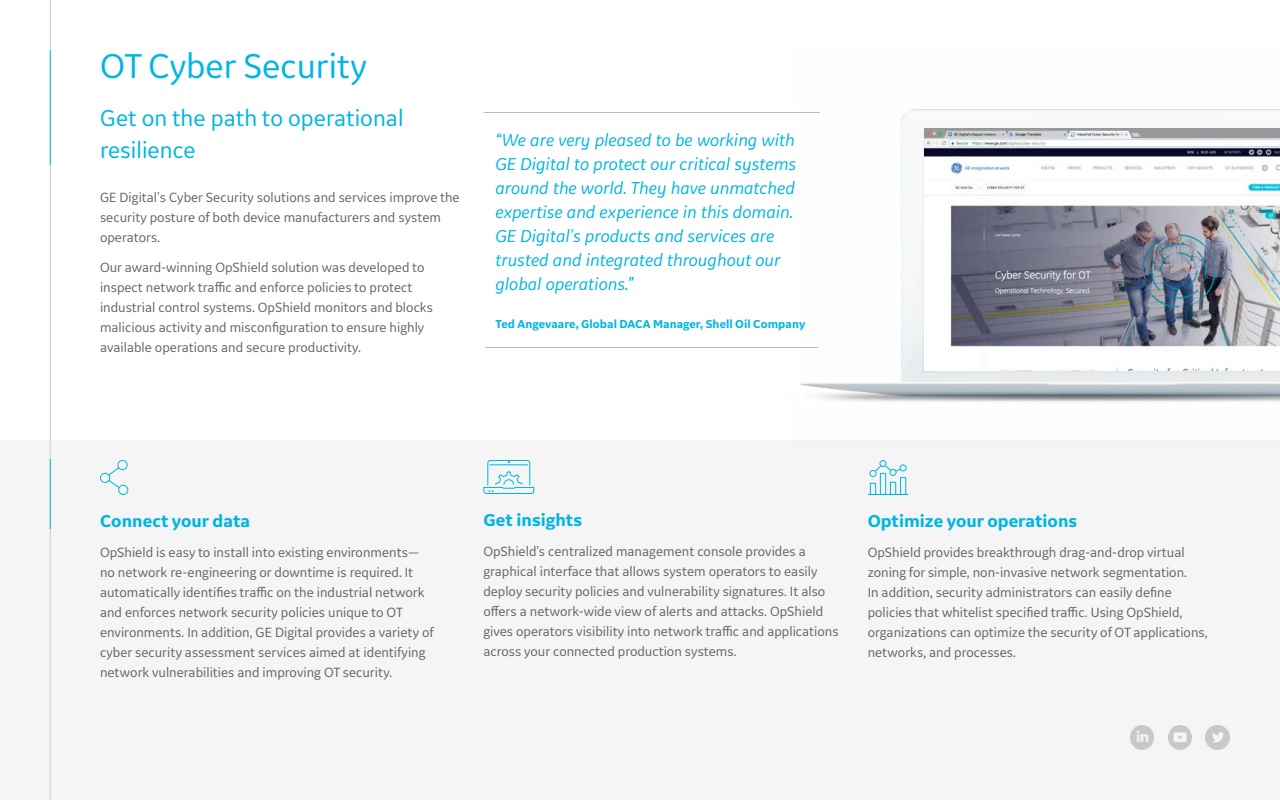
<style>
.page{position:relative;width:1280px;height:800px;background:#fff}
.page>*{position:absolute;margin:0;border:0;box-sizing:border-box;transform-origin:0 0}
.t1{font:36px "GE Inspira Sans";color:#00b5e2}
.t2{font:24px/32px "GE Inspira Sans";color:#00b5e2}
.t3{font:italic 18px/24px "GE Inspira Sans";color:#00b5e2}
.t4{font:700 18px "GE Inspira Sans";color:#00b5e2}
.t5{font:14px/20px "GE Inspira Sans";color:#63666a}
.t6{font:700 12px "GE Inspira Sans";color:#00b5e2}
</style>
<div class="page">
<div style="left:0;top:440px;width:1280px;height:360px;background:#f5f5f5"></div>
<hr style="left:50px;top:0;width:1px;height:800px;background:#cdcdcd">
<hr style="left:50px;top:50px;width:1px;height:115px;background:#00bfdb">
<img style="left:800px;top:109px;width:480px;height:293px">
<img style="left:924px;top:129px;width:356px;height:242px">
<hr style="left:485px;top:347px;width:333px;height:1px;background:#bcbcbc">
<hr style="left:484px;top:112px;width:336px;height:1px;background:#bcbcbc">
<svg style="left:100px;top:460px;width:29px;height:35px"></svg>
<svg style="left:483px;top:460px;width:52px;height:34px"></svg>
<svg style="left:867px;top:460px;width:42px;height:35px"></svg>
<hr style="left:50px;top:459px;width:1px;height:70px;background:#00b5e2">
<img style="left:1206px;top:726px;width:23px;height:23px">
<img style="left:1168px;top:726px;width:23px;height:23px">
<img style="left:1130px;top:726px;width:23px;height:23px">
<h1 class="t1" style="left:100px;top:43px;width:268px">OT Cyber Security</h1>
<h2 class="t2" style="left:100px;top:101px;width:305px">Get on the path to operational resilience</h2>
<p class="t5" style="left:100px;top:187px;width:361px">GE Digital's Cyber Security solutions and services improve the security posture of both device manufacturers and system operators.</p>
<p class="t5" style="left:100px;top:257px;width:334px">Our award-winning OpShield solution was developed to inspect network traffic and enforce policies to protect industrial control systems. OpShield monitors and blocks malicious activity and misconfiguration to ensure highly available operations and secure productivity.</p>
<p class="t3" style="left:495px;top:127px;width:302px">“We are very pleased to be working with GE Digital to protect our critical systems around the world. They have unmatched expertise and experience in this domain.<br>GE Digital's products and services are trusted and integrated throughout our global operations.”</p>
<p class="t6" style="left:495px;top:316px;width:311px">Ted Angevaare, Global DACA Manager, Shell Oil Company</p>
<p class="t4" style="left:100px;top:510px;width:152px">Connect your data</p>
<p class="t5" style="left:100px;top:542px;width:335px">OpShield is easy to install into existing environments— no network re-engineering or downtime is required. It automatically identifies traffic on the industrial network and enforces network security policies unique to OT environments. In addition, GE Digital provides a variety of cyber security assessment services aimed at identifying network vulnerabilities and improving OT security.</p>
<p class="t4" style="left:483px;top:509px;width:100px">Get insights</p>
<p class="t5" style="left:483px;top:541px;width:357px">OpShield’s centralized management console provides a graphical interface that allows system operators to easily deploy security policies and vulnerability signatures. It also offers a network-wide view of alerts and attacks. OpShield gives operators visibility into network traffic and applications across your connected production systems.</p>
<p class="t4" style="left:868px;top:510px;width:211px">Optimize your operations</p>
<p class="t5" style="left:868px;top:542px;width:342px">OpShield provides breakthrough drag-and-drop virtual zoning for simple, non-invasive network segmentation.<br>In addition, security administrators can easily define policies that whitelist specified traffic. Using OpShield, organizations can optimize the security of OT applications, networks, and processes.</p>
</div>
